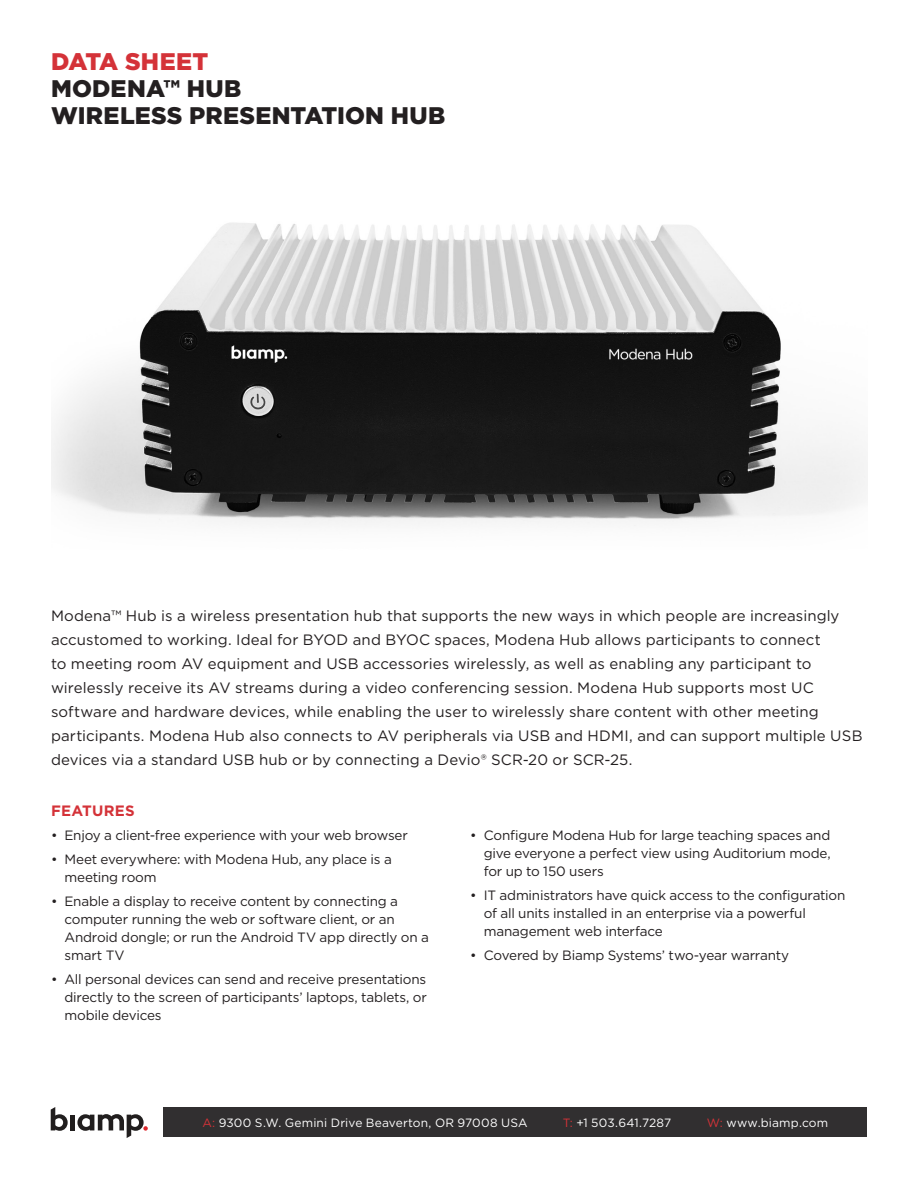
<style>
.page{position:relative;width:918px;height:1188px;background:#fff}
.page>*{position:absolute;margin:0;border:0;box-sizing:border-box;transform-origin:0 0}
.t1{font:900 24px "Gotham";letter-spacing:.005em;color:#231f20}
.t2{font:900 24px "Gotham";letter-spacing:.005em;color:#d43238}
.body_copy_-_DS{font:15px/24px "Gotham";letter-spacing:.005em;color:#231f20}
.subhead{font:700 15px "Gotham";letter-spacing:.015em;color:#d43238}
.t3{font:13.5px/18px "Gotham";letter-spacing:-.015em;color:#231f20}
.t4{font:12px "Gotham";letter-spacing:.015em;color:#fff}
.s1{color:#d43238}
</style>
<div class="page">
<svg style="left:51px;top:1107px;width:17px;height:24px"></svg>
<div style="left:70px;top:1115px;width:5px;height:15px;background:#211e1e"></div>
<svg style="left:77px;top:1114px;width:71px;height:24px"></svg>
<div style="left:163px;top:1107px;width:704px;height:30px;background:#312f30"></div>
<img style="left:51px;top:223px;width:816px;height:303px">
<p class="t2" style="left:51px;top:45px;width:159px">DATA SHEET</p>
<p class="t1" style="left:51px;top:72px;width:192px">MODENA™ HUB</p>
<p class="t1" style="left:51px;top:99px;width:396px">WIRELESS PRESENTATION HUB</p>
<p class="body_copy_-_DS" style="left:51px;top:603px;width:813px">Modena™ Hub is a wireless presentation hub that supports the new ways in which people are increasingly accustomed to working. Ideal for BYOD and BYOC spaces, Modena Hub allows participants to connect<br>to meeting room AV equipment and USB accessories wirelessly, as well as enabling any participant to wirelessly receive its AV streams during a video conferencing session. Modena Hub supports most UC software and hardware devices, while enabling the user to wirelessly share content with other meeting participants. Modena Hub also connects to AV peripherals via USB and HDMI, and can support multiple USB devices via a standard USB hub or by connecting a Devio® SCR-20 or SCR-25.</p>
<p class="subhead" style="left:51px;top:801px;width:85px">FEATURES</p>
<p class="t3" style="left:51px;top:826px;width:358px">• Enjoy a client-free experience with your web browser</p>
<p class="t3" style="left:64px;top:850px;width:329px;text-indent:-14px">• Meet everywhere: with Modena Hub, any place is a meeting room</p>
<p class="t3" style="left:64px;top:892px;width:366px;text-indent:-14px">• Enable a display to receive content by connecting a computer running the web or software client, or an Android dongle; or run the Android TV app directly on a smart TV</p>
<p class="t3" style="left:64px;top:970px;width:364px;text-align:justify;text-indent:-14px">• All personal devices can send and receive presentations directly to the screen of participants’ laptops, tablets, or mobile devices</p>
<p class="t3" style="left:484px;top:826px;width:349px;text-align:justify;text-indent:-14px">• Configure Modena Hub for large teaching spaces and give everyone a perfect view using Auditorium mode, for up to 150 users</p>
<p class="t3" style="left:484px;top:886px;width:363px;text-indent:-14px">• IT administrators have quick access to the configuration of all units installed in an enterprise via a powerful management web interface</p>
<p class="t3" style="left:470px;top:946px;width:321px">• Covered by Biamp Systems’ two-year warranty</p>
<p class="t4" style="left:202px;top:1115px;width:327px"><span class="s1">A:</span> 9300 S.W. Gemini Drive Beaverton, OR 97008 USA</p>
<p class="t4" style="left:563px;top:1115px;width:110px"><span class="s1">T:</span> +1 503.641.7287</p>
<p class="t4" style="left:707px;top:1115px;width:123px"><span class="s1">W:</span> www.biamp.com</p>
</div>
